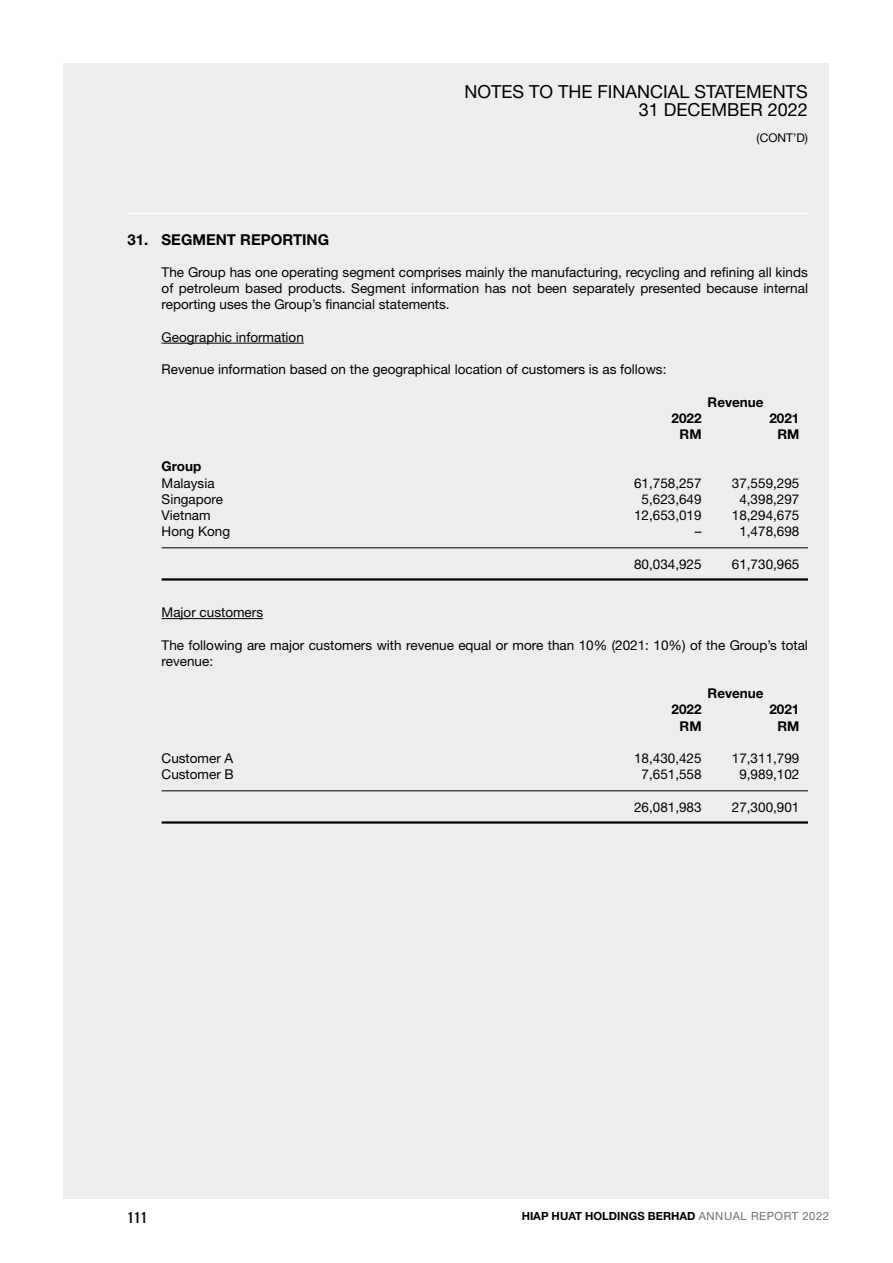
<style>
.page{position:relative;width:893px;height:1263px;background:#fff}
.page>*{position:absolute;margin:0;border:0;box-sizing:border-box;transform-origin:0 0}
.t1{font:18px/18px "Helvetica Neue LT Std";color:#000;text-align:right}
.t2{font:700 15px "Helvetica Neue LT Std";color:#000}
.t3{font:15px "Trade Gothic LT Std Bd Cn 20";color:#000}
.t4{font:13.5px/16.2px "Helvetica Neue LT Std";color:#000;text-align:justify}
.t5{font:700 13.5px "Helvetica Neue LT Std";color:#000}
.t6{font:12px "Helvetica Neue LT Std";color:#000}
.t7{font:700 11.25px "Helvetica Neue LT Std";color:#000}
.s1{font-weight:400;color:#6d6e71}
</style>
<div class="page">
<div style="left:64px;top:64px;width:765px;height:1135px;background:#ededee"></div>
<hr style="left:128px;top:213px;width:680px;height:1px;background:#fff">
<hr style="left:162px;top:343px;width:142px;height:1px;background:#000">
<hr style="left:162px;top:547px;width:646px;height:1px;background:#000">
<hr style="left:162px;top:578px;width:646px;height:3px;background:#000">
<hr style="left:162px;top:618px;width:101px;height:1px;background:#000">
<hr style="left:162px;top:790px;width:646px;height:1px;background:#000">
<hr style="left:162px;top:821px;width:646px;height:3px;background:#000">
<h1 class="t1" style="left:465px;top:82px;width:345px">NOTES TO THE FINANCIAL STATEMENTS<br>31 DECEMBER 2022</h1>
<p class="t6" style="left:757px;top:131px;width:53px">(CONT’D)</p>
<p class="t2" style="left:128px;top:230px;width:203px">31. SEGMENT REPORTING</p>
<p class="t4" style="left:162px;top:264px;width:648px">The Group has one operating segment comprises mainly the manufacturing, recycling and refining all kinds of petroleum based products. Segment information has not been separately presented because internal reporting uses the Group’s financial statements.</p>
<p class="t4" style="left:162px;top:329px;width:144px">Geographic information</p>
<p class="t4" style="left:162px;top:361px;width:506px">Revenue information based on the geographical location of customers is as follows:</p>
<p class="t5" style="left:717px;top:393px;width:48px">EVENUE</p>
<p class="t5" style="left:672px;top:410px;width:32px">2022</p>
<p class="t5" style="left:769px;top:410px;width:32px">2021</p>
<p class="t5" style="left:689px;top:426px;width:56px">M R</p>
<p class="t5" style="left:787px;top:426px;width:14px">M</p>
<p class="t5" style="left:162px;top:458px;width:41px">GROUP</p>
<p class="t4" style="left:162px;top:474px;width:55px">Malaysia</p>
<p class="t4" style="left:634px;top:474px;width:69px">61,758,257</p>
<p class="t4" style="left:732px;top:474px;width:69px">37,559,295</p>
<p class="t4" style="left:162px;top:491px;width:63px">Singapore</p>
<p class="t4" style="left:642px;top:491px;width:62px">5,623,649</p>
<p class="t4" style="left:739px;top:491px;width:62px">4,398,297</p>
<p class="t4" style="left:162px;top:507px;width:51px">Vietnam</p>
<p class="t4" style="left:634px;top:507px;width:69px">12,653,019</p>
<p class="t4" style="left:732px;top:507px;width:69px">18,294,675</p>
<p class="t4" style="left:162px;top:523px;width:70px">Hong Kong</p>
<p class="t4" style="left:695px;top:523px;width:8px">–</p>
<p class="t4" style="left:739px;top:523px;width:62px">1,478,698</p>
<p class="t4" style="left:634px;top:555px;width:69px">80,034,925</p>
<p class="t4" style="left:732px;top:555px;width:69px">61,730,965</p>
<p class="t4" style="left:162px;top:604px;width:103px">Major customers</p>
<p class="t4" style="left:162px;top:636px;width:648px">The following are major customers with revenue equal or more than 10% (2021: 10%) of the Group’s total revenue:</p>
<p class="t5" style="left:717px;top:685px;width:48px">EVENUE</p>
<p class="t5" style="left:672px;top:701px;width:32px">2022</p>
<p class="t5" style="left:769px;top:701px;width:32px">2021</p>
<p class="t5" style="left:689px;top:717px;width:56px">M R</p>
<p class="t5" style="left:787px;top:717px;width:14px">M</p>
<p class="t4" style="left:162px;top:750px;width:73px">Customer A</p>
<p class="t4" style="left:634px;top:750px;width:69px">18,430,425</p>
<p class="t4" style="left:732px;top:750px;width:69px">17,311,799</p>
<p class="t4" style="left:162px;top:766px;width:74px">Customer B</p>
<p class="t4" style="left:642px;top:766px;width:62px">7,651,558</p>
<p class="t4" style="left:739px;top:766px;width:62px">9,989,102</p>
<p class="t4" style="left:634px;top:798px;width:69px">26,081,983</p>
<p class="t4" style="left:732px;top:798px;width:69px">27,300,901</p>
<p class="t3" style="left:128px;top:1208px;width:21px">111</p>
<p class="t7" style="left:522px;top:1209px;width:309px">HIAP HUAT HOLDINGS BERHAD <span class="s1">ANNUAL REPORT 2022</span></p>
</div>
